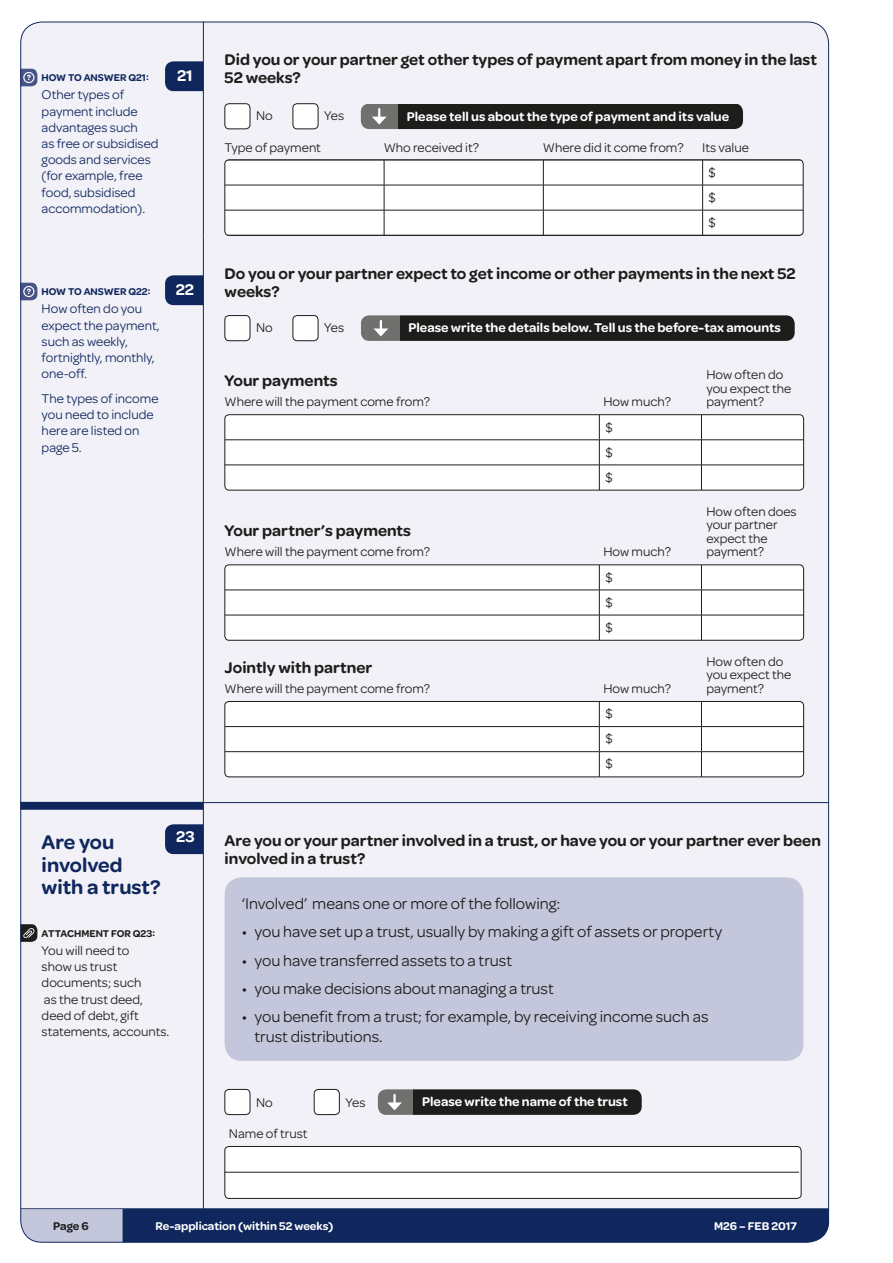
<style>
.page{position:relative;width:893px;height:1263px;background:#fff}
.page>*{position:absolute;margin:0;border:0;box-sizing:border-box;transform-origin:0 0}
.t1{font:600 21px/22.5px "Omnes";color:#10275d}
.t2{font:600 16.5px/18px "Omnes";color:#1d1d1b}
.t3{font:16.5px/19.8px "Omnes";color:#1d1d1b}
.t4{font:600 16.5px "Omnes";color:#fff}
.t5{font:13.5px/13.5px "Omnes";color:#1d1d1b}
.t6{font:13.5px/16.2px "Omnes";color:#10275d}
.t7{font:600 13.5px "Omnes";color:#fff}
.t8{font:600 12px "Omnes";color:#fff}
.t9{font:600 12px "Omnes";color:#1d1d1b}
.t10{font:600 10.5px "Omnes";color:#10275d}
.t11{font:600 10.5px "Omnes";color:#1d1d1b}
</style>
<div class="page">
<svg style="left:21px;top:1209px;width:101px;height:33px;background:#c1c4da"></svg>
<div style="left:122px;top:1209px;width:706px;height:33px;background:#10275d"></div>
<hr style="left:21px;top:1208px;width:807px;height:1px;background:#10275d">
<div style="left:20px;top:22px;width:807px;height:1186px;background:#f1f1f7"></div>
<hr style="left:20px;top:801px;width:183px;height:2px;background:#10275d">
<hr style="left:203px;top:22px;width:1px;height:213px;background:#10275d">
<hr style="left:203px;top:235px;width:1px;height:567px;background:#10275d">
<hr style="left:203px;top:803px;width:1px;height:422px;background:#10275d">
<hr style="left:203px;top:802px;width:625px;height:1px;background:#10275d">
<div style="left:225px;top:104px;width:25px;height:25px;background:#fff;border-radius:4px"></div>
<div style="left:224px;top:103px;width:26px;height:26px;border:1px solid #1d1d1b;border-radius:4px"></div>
<div style="left:293px;top:104px;width:25px;height:25px;background:#fff;border-radius:4px"></div>
<div style="left:292px;top:103px;width:26px;height:26px;border:1px solid #1d1d1b;border-radius:4px"></div>
<div style="left:361px;top:104px;width:37px;height:25px;background:#70706f"></div>
<div style="left:398px;top:104px;width:344px;height:25px;background:#1d1d1b"></div>
<svg style="left:372px;top:109px;width:14px;height:16px"></svg>
<hr style="left:225px;top:235px;width:159px;height:1px;background:#1d1d1b">
<hr style="left:384px;top:235px;width:159px;height:1px;background:#1d1d1b">
<hr style="left:543px;top:235px;width:159px;height:1px;background:#1d1d1b">
<hr style="left:702px;top:235px;width:100px;height:1px;background:#1d1d1b">
<svg style="left:225px;top:161px;width:577px;height:74px"></svg>
<div style="left:224px;top:159px;width:579px;height:76px;border:1px solid #1d1d1b;border-radius:4px"></div>
<div style="left:225px;top:315px;width:25px;height:26px;background:#fff;border-radius:4px"></div>
<div style="left:224px;top:315px;width:26px;height:26px;border:1px solid #1d1d1b;border-radius:4px"></div>
<div style="left:293px;top:315px;width:25px;height:26px;background:#fff;border-radius:4px"></div>
<div style="left:292px;top:315px;width:26px;height:26px;border:1px solid #1d1d1b;border-radius:4px"></div>
<div style="left:361px;top:315px;width:39px;height:26px;background:#70706f"></div>
<svg style="left:400px;top:315px;width:394px;height:26px;background:#21211f"></svg>
<svg style="left:373px;top:321px;width:15px;height:15px"></svg>
<div style="left:225px;top:414px;width:578px;height:76px;background:#fff;border-radius:4px"></div>
<hr style="left:225px;top:439px;width:374px;height:1px;background:#1d1d1b">
<hr style="left:599px;top:439px;width:102px;height:1px;background:#1d1d1b">
<hr style="left:701px;top:439px;width:102px;height:1px;background:#1d1d1b">
<hr style="left:225px;top:464px;width:374px;height:1px;background:#1d1d1b">
<hr style="left:599px;top:464px;width:102px;height:1px;background:#1d1d1b">
<hr style="left:701px;top:464px;width:102px;height:1px;background:#1d1d1b">
<svg style="left:599px;top:416px;width:1px;height:72px"></svg>
<svg style="left:701px;top:416px;width:1px;height:72px"></svg>
<div style="left:224px;top:414px;width:579px;height:76px;border:1px solid #1d1d1b;border-radius:4px"></div>
<div style="left:225px;top:565px;width:578px;height:75px;background:#fff;border-radius:4px"></div>
<hr style="left:225px;top:589px;width:374px;height:1px;background:#1d1d1b">
<hr style="left:599px;top:589px;width:102px;height:1px;background:#1d1d1b">
<hr style="left:701px;top:589px;width:102px;height:1px;background:#1d1d1b">
<hr style="left:225px;top:614px;width:374px;height:1px;background:#1d1d1b">
<hr style="left:599px;top:614px;width:102px;height:1px;background:#1d1d1b">
<hr style="left:701px;top:614px;width:102px;height:1px;background:#1d1d1b">
<svg style="left:599px;top:566px;width:1px;height:72px"></svg>
<svg style="left:701px;top:566px;width:1px;height:72px"></svg>
<div style="left:224px;top:564px;width:579px;height:76px;border:1px solid #1d1d1b;border-radius:4px"></div>
<div style="left:225px;top:701px;width:578px;height:75px;background:#fff;border-radius:4px"></div>
<hr style="left:225px;top:726px;width:374px;height:1px;background:#1d1d1b">
<hr style="left:599px;top:726px;width:102px;height:1px;background:#1d1d1b">
<hr style="left:701px;top:726px;width:102px;height:1px;background:#1d1d1b">
<hr style="left:225px;top:751px;width:374px;height:1px;background:#1d1d1b">
<hr style="left:599px;top:751px;width:102px;height:1px;background:#1d1d1b">
<hr style="left:701px;top:751px;width:102px;height:1px;background:#1d1d1b">
<svg style="left:599px;top:703px;width:1px;height:72px"></svg>
<svg style="left:701px;top:703px;width:1px;height:72px"></svg>
<div style="left:224px;top:701px;width:579px;height:76px;border:1px solid #1d1d1b;border-radius:4px"></div>
<div style="left:20px;top:802px;width:183px;height:7px;background:#10275d"></div>
<div style="left:225px;top:1089px;width:25px;height:25px;background:#fff;border-radius:4px"></div>
<div style="left:224px;top:1089px;width:26px;height:25px;border:1px solid #1d1d1b;border-radius:4px"></div>
<div style="left:314px;top:1089px;width:25px;height:25px;background:#fff;border-radius:4px"></div>
<div style="left:314px;top:1089px;width:25px;height:25px;border:1px solid #1d1d1b;border-radius:4px"></div>
<div style="left:225px;top:1146px;width:575px;height:52px;background:#fff;border-radius:4px"></div>
<hr style="left:224px;top:1171px;width:574px;height:1px;background:#1d1d1b">
<div style="left:224px;top:1146px;width:577px;height:52px;border:1px solid #1d1d1b;border-radius:4px"></div>
<svg style="left:22px;top:69px;width:15px;height:17px"></svg>
<svg style="left:165px;top:61px;width:38px;height:30px"></svg>
<svg style="left:22px;top:283px;width:15px;height:17px"></svg>
<svg style="left:165px;top:275px;width:38px;height:30px"></svg>
<svg style="left:22px;top:924px;width:15px;height:17px"></svg>
<svg style="left:165px;top:824px;width:38px;height:30px"></svg>
<div style="left:224px;top:877px;width:579px;height:183px;background:#c4c6dc;border-radius:17px"></div>
<div style="left:378px;top:1089px;width:35px;height:25px;background:#70706f"></div>
<div style="left:413px;top:1089px;width:228px;height:25px;background:#1d1d1b"></div>
<svg style="left:387px;top:1094px;width:15px;height:16px"></svg>
<p class="t10" style="left:42px;top:70px;width:108px">HOW TO ANSWER Q21:</p>
<p class="t6" style="left:42px;top:86px;width:118px">Other types of payment include advantages such<br>as free or subsidised goods and services (for example, free food, subsidised accommodation).</p>
<p class="t4" style="left:177px;top:64px;width:17px">21</p>
<p class="t10" style="left:42px;top:284px;width:110px">HOW TO ANSWER Q22:</p>
<p class="t6" style="left:42px;top:300px;width:119px">How often do you expect the payment, such as weekly, fortnightly, monthly, one-off.</p>
<p class="t6" style="left:42px;top:389px;width:118px">The types of income you need to include here are listed on page 5.</p>
<p class="t4" style="left:176px;top:278px;width:20px">22</p>
<h1 class="t1" style="left:42px;top:829px;width:120px">Are you involved with a trust?</h1>
<p class="t11" style="left:42px;top:925px;width:115px">ATTACHMENT FOR Q23:</p>
<p class="t5" style="left:42px;top:941px;width:129px;line-height:16.2px">You will need to<br>show us trust documents; such<br>as the trust deed, deed of debt, gift statements, accounts.</p>
<p class="t4" style="left:176px;top:824px;width:20px">23</p>
<p class="t2" style="left:224px;top:49px;width:593px">Did you or your partner get other types of payment apart from money in the last<br>52 weeks?</p>
<p class="t5" style="left:256px;top:108px;width:18px">No</p>
<p class="t5" style="left:324px;top:108px;width:21px">Yes</p>
<p class="t7" style="left:407px;top:106px;width:323px">Please tell us about the type of payment and its value</p>
<p class="t5" style="left:224px;top:140px;width:98px">Type of payment</p>
<p class="t5" style="left:383px;top:140px;width:97px">Who received it?</p>
<p class="t5" style="left:542px;top:140px;width:142px">Where did it come from?</p>
<p class="t5" style="left:708px;top:134px;width:42px;line-height:24.9px;text-indent:-7px">Its value $<br>$<br>$</p>
<p class="t2" style="left:224px;top:263px;width:572px">Do you or your partner expect to get income or other payments in the next 52 weeks?</p>
<p class="t5" style="left:256px;top:320px;width:18px">No</p>
<p class="t5" style="left:324px;top:320px;width:21px">Yes</p>
<p class="t7" style="left:408px;top:318px;width:374px">Please write the details below. Tell us the before-tax amounts</p>
<p class="t2" style="left:224px;top:371px;width:114px">Your payments</p>
<p class="t5" style="left:224px;top:394px;width:207px">Where will the payment come from?</p>
<p class="t5" style="left:603px;top:394px;width:69px">How much?</p>
<p class="t5" style="left:605px;top:414px;width:9px;line-height:25px;text-align:justify">$ $ $</p>
<p class="t2" style="left:224px;top:521px;width:188px">Your partner’s payments</p>
<p class="t5" style="left:224px;top:544px;width:207px">Where will the payment come from?</p>
<p class="t5" style="left:603px;top:544px;width:69px">How much?</p>
<p class="t5" style="left:605px;top:564px;width:9px;line-height:25px;text-align:justify">$ $ $</p>
<p class="t2" style="left:224px;top:657px;width:149px">Jointly with partner</p>
<p class="t5" style="left:224px;top:680px;width:207px">Where will the payment come from?</p>
<p class="t5" style="left:603px;top:680px;width:69px">How much?</p>
<p class="t5" style="left:605px;top:700px;width:9px;line-height:25px;text-align:justify">$ $ $</p>
<p class="t5" style="left:706px;top:367px;width:86px">How often do you expect the payment?</p>
<p class="t5" style="left:706px;top:503px;width:92px">How often does your partner expect the payment?</p>
<p class="t5" style="left:706px;top:653px;width:86px">How often do you expect the payment?</p>
<p class="t2" style="left:224px;top:830px;width:597px">Are you or your partner involved in a trust, or have you or your partner ever been involved in a trust?</p>
<p class="t3" style="left:241px;top:892px;width:320px">‘Involved’ means one or more of the following:</p>
<p class="t3" style="left:241px;top:921px;width:482px">• you have set up a trust, usually by making a gift of assets or property</p>
<p class="t3" style="left:241px;top:949px;width:272px">• you have transferred assets to a trust</p>
<p class="t3" style="left:241px;top:977px;width:313px">• you make decisions about managing a trust</p>
<p class="t3" style="left:254px;top:1005px;width:455px;text-indent:-13px">• you benefit from a trust; for example, by receiving income such as trust distributions.</p>
<p class="t5" style="left:256px;top:1095px;width:18px">No</p>
<p class="t5" style="left:345px;top:1095px;width:21px">Yes</p>
<p class="t5" style="left:229px;top:1125px;width:80px">Name of trust</p>
<p class="t7" style="left:422px;top:1092px;width:207px">Please write the name of the trust</p>
<p class="t9" style="left:53px;top:1216px;width:37px">Page 6</p>
<p class="t8" style="left:155px;top:1216px;width:179px">Re-application (within 52 weeks)</p>
<p class="t8" style="left:713px;top:1216px;width:84px">M26 – FEB 2017</p>
</div>
